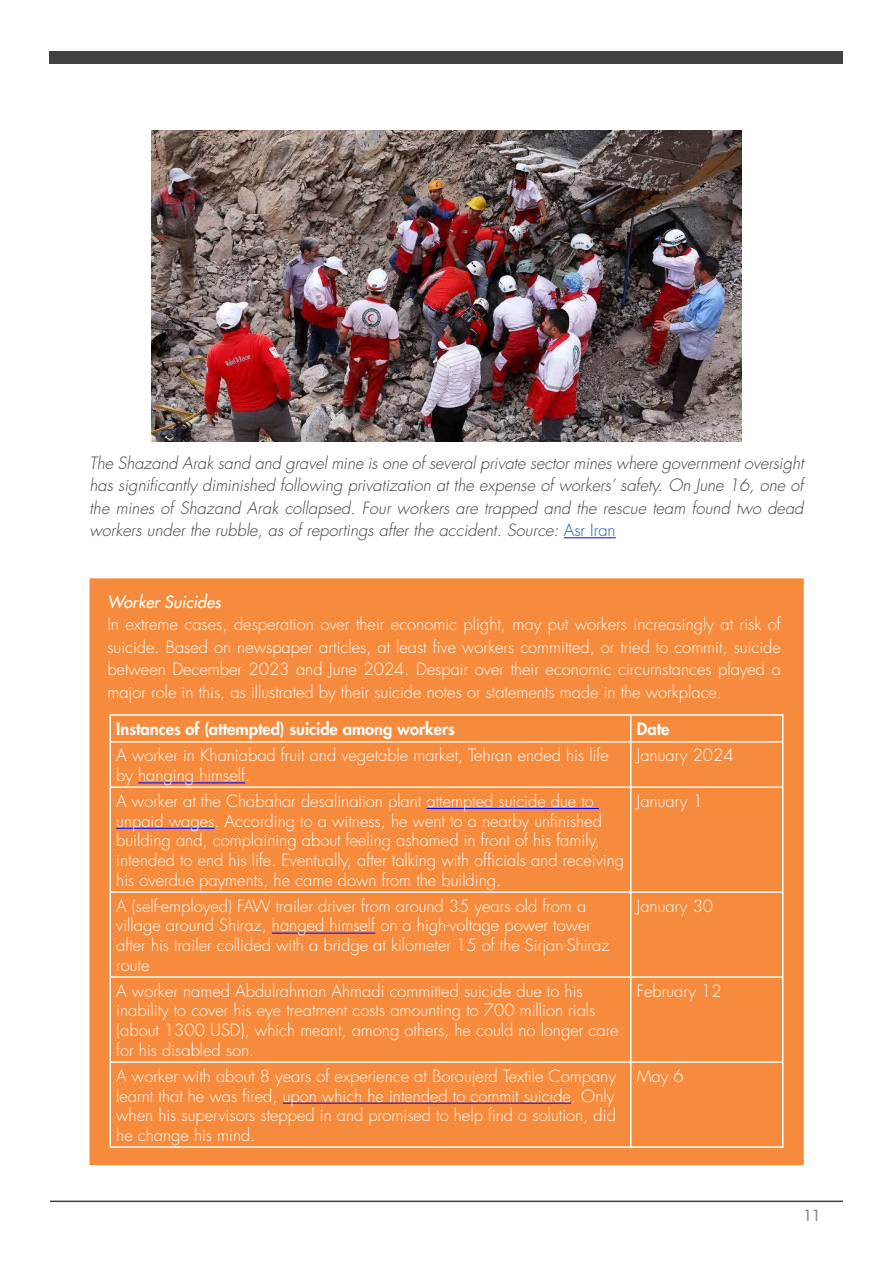
<style>
.page{position:relative;width:893px;height:1263px;background:#fff}
.page>*{position:absolute;margin:0;border:0;box-sizing:border-box;transform-origin:0 0}
.t1{font:300 16.5px/19.8px "Futura Std";color:#fff}
.t2{font:italic 300 16.5px/22.5px "Futura Std";color:#414042;text-align:justify}
.t3{font:800 16.5px "Futura Std";color:#fff}
.t4{font:italic 500 16.5px "Futura Std";color:#fff}
.t5{font:500 15px "Futura Std";color:#808285}
.s1{font-style:normal;color:#1a5fab}
</style>
<div class="page">
<div style="left:50px;top:52px;width:793px;height:12px;background:#414042"></div>
<hr style="left:50px;top:1200px;width:793px;height:2px;background:#414142">
<hr style="left:564px;top:537px;width:52px;height:1px;background:#00f">
<div style="left:90px;top:578px;width:714px;height:587px;background:#f68b3d;border:2px solid #f68b3d"></div>
<hr style="left:109px;top:714px;width:522px;height:2px;background:#fff">
<hr style="left:109px;top:716px;width:2px;height:25px;background:#fff">
<hr style="left:109px;top:741px;width:522px;height:1px;background:#fff">
<hr style="left:109px;top:742px;width:2px;height:44px;background:#fff">
<hr style="left:631px;top:741px;width:152px;height:1px;background:#fff">
<hr style="left:109px;top:786px;width:522px;height:2px;background:#fff">
<hr style="left:109px;top:788px;width:2px;height:103px;background:#fff">
<hr style="left:631px;top:786px;width:152px;height:2px;background:#fff">
<hr style="left:109px;top:891px;width:522px;height:2px;background:#fff">
<hr style="left:109px;top:893px;width:2px;height:83px;background:#fff">
<hr style="left:631px;top:891px;width:152px;height:2px;background:#fff">
<hr style="left:109px;top:976px;width:522px;height:2px;background:#fff">
<hr style="left:109px;top:978px;width:2px;height:83px;background:#fff">
<hr style="left:631px;top:976px;width:152px;height:2px;background:#fff">
<hr style="left:109px;top:1061px;width:522px;height:2px;background:#fff">
<hr style="left:109px;top:1063px;width:2px;height:83px;background:#fff">
<hr style="left:631px;top:1061px;width:152px;height:2px;background:#fff">
<hr style="left:109px;top:1146px;width:522px;height:2px;background:#fff">
<hr style="left:631px;top:1146px;width:152px;height:2px;background:#fff">
<hr style="left:631px;top:714px;width:152px;height:2px;background:#fff">
<svg style="left:630px;top:716px;width:1px;height:25px"></svg>
<svg style="left:782px;top:716px;width:1px;height:25px"></svg>
<hr style="left:630px;top:742px;width:1px;height:44px;background:#fff">
<hr style="left:782px;top:742px;width:1px;height:44px;background:#fff">
<hr style="left:630px;top:788px;width:1px;height:103px;background:#fff">
<hr style="left:782px;top:788px;width:1px;height:103px;background:#fff">
<hr style="left:630px;top:893px;width:1px;height:83px;background:#fff">
<hr style="left:782px;top:893px;width:1px;height:83px;background:#fff">
<hr style="left:630px;top:978px;width:1px;height:83px;background:#fff">
<hr style="left:782px;top:978px;width:1px;height:83px;background:#fff">
<hr style="left:630px;top:1063px;width:1px;height:83px;background:#fff">
<hr style="left:782px;top:1063px;width:1px;height:83px;background:#fff">
<hr style="left:138px;top:782px;width:107px;height:1px;background:#00f">
<hr style="left:427px;top:808px;width:172px;height:1px;background:#00f">
<hr style="left:116px;top:828px;width:98px;height:1px;background:#00f">
<hr style="left:272px;top:933px;width:103px;height:1px;background:#00f">
<hr style="left:283px;top:1103px;width:288px;height:1px;background:#00f">
<img style="left:151px;top:130px;width:591px;height:312px">
<p class="t2" style="left:90px;top:452px;width:715px">The Shazand Arak sand and gravel mine is one of several private sector mines where government oversight has significantly diminished following privatization at the expense of workers’ safety. On June 16, one of the mines of Shazand Arak collapsed. Four workers are trapped and the rescue team found two dead workers under the rubble, as of reportings after the accident. Source: <span class="s1">Asr Iran</span></p>
<p class="t4" style="left:107px;top:591px;width:115px">Worker Suicides</p>
<p class="t1" style="left:107px;top:613px;width:675px;line-height:22.5px;text-align:justify">In extreme cases, desperation over their economic plight, may put workers increasingly at risk of suicide. Based on newspaper articles, at least five workers committed, or tried to commit, suicide between December 2023 and June 2024. Despair over their economic circumstances played a major role in this, as illustrated by their suicide notes or statements made in the workplace.</p>
<p class="t3" style="left:116px;top:718px;width:340px">Instances of (attempted) suicide among workers</p>
<p class="t3" style="left:637px;top:718px;width:34px">Date</p>
<p class="t1" style="left:116px;top:746px;width:494px">A worker in Khaniabad fruit and vegetable market, Tehran ended his life by hanging himself.</p>
<p class="t1" style="left:637px;top:746px;width:98px">January 2024</p>
<p class="t1" style="left:116px;top:791px;width:509px">A worker at the Chabahar desalination plant attempted suicide due to unpaid wages. According to a witness, he went to a nearby unfinished building and, complaining about feeling ashamed in front of his family, intended to end his life. Eventually, after talking with officials and receiving his overdue payments, he came down from the building.</p>
<p class="t1" style="left:637px;top:791px;width:68px">January 1</p>
<p class="t1" style="left:116px;top:896px;width:495px">A (self-employed) FAW trailer driver from around 35 years old from a village around Shiraz, hanged himself on a high-voltage power tower after his trailer collided with a bridge at kilometer 15 of the Sirjan-Shiraz route</p>
<p class="t1" style="left:637px;top:896px;width:78px">January 30</p>
<p class="t1" style="left:116px;top:981px;width:504px">A worker named Abdulrahman Ahmadi committed suicide due to his inability to cover his eye treatment costs amounting to 700 million rials (about 1300 USD), which meant, among others, he could no longer care for his disabled son.</p>
<p class="t1" style="left:637px;top:981px;width:87px">February 12</p>
<p class="t1" style="left:116px;top:1066px;width:501px;text-align:justify">A worker with about 8 years of experience at Boroujerd Textile Company learnt that he was fired, upon which he intended to commit suicide. Only when his supervisors stepped in and promised to help find a solution, did he change his mind.</p>
<p class="t1" style="left:637px;top:1066px;width:48px">May 6</p>
<p class="t5" style="left:803px;top:1205px;width:19px">11</p>
</div>
